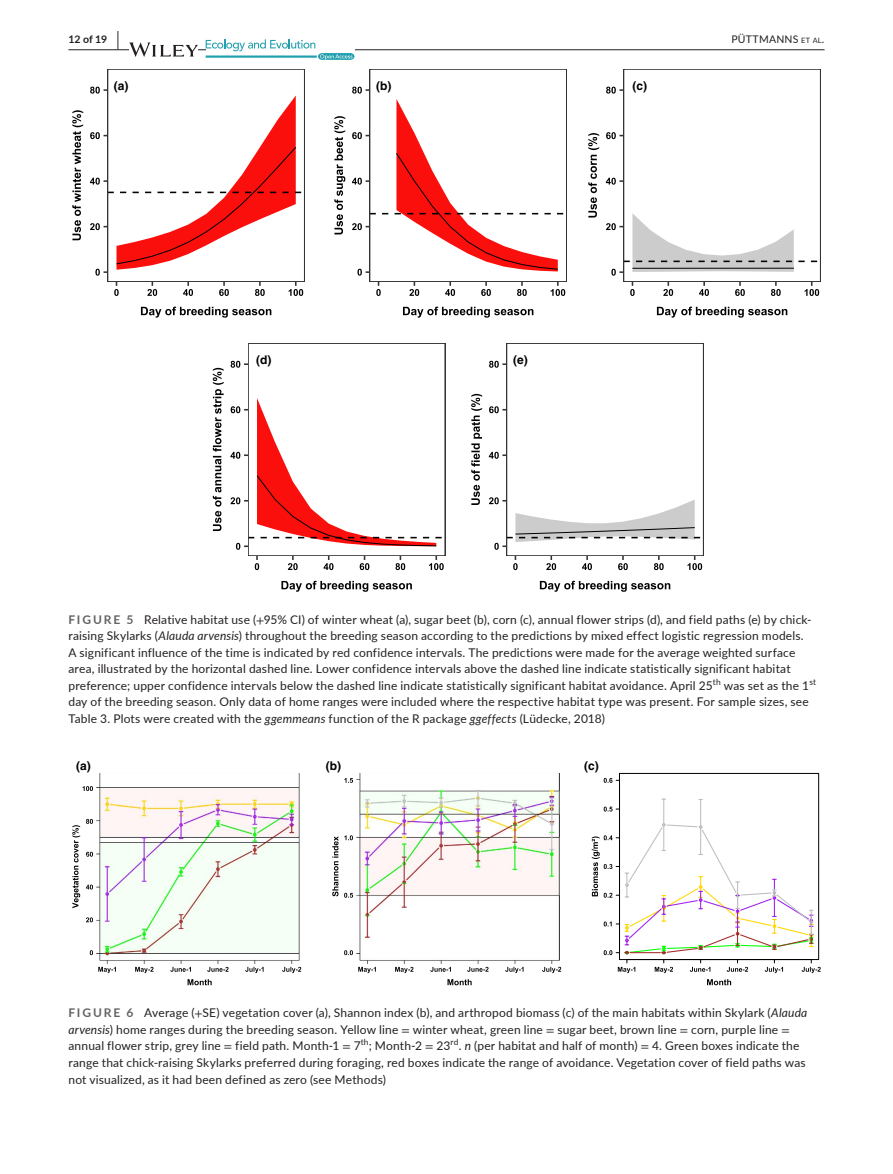
<style>
.page{position:relative;width:893px;height:1174px;background:#fff}
.page>*{position:absolute;margin:0;border:0;box-sizing:border-box;transform-origin:0 0}
.t1{font:12px/16.5px "Lato";letter-spacing:.015em;color:#231f20}
.t2{font:700 12px "Helvetica";color:#000}
.t3{font:10.5px "Lato";letter-spacing:.02em;color:#231f20}
.t4{font:700 10.5px "Lato";color:#231f20}
.t5{font:8.4px "Lato";color:#231f20}
.s1{font-size:19.5px}
.s2{font-style:inherit}
.s3{font-size:7.35px}
.s4{font-weight:700;color:#636366}
.s5{font-family:"STIX"}
.s6{font-style:italic}
</style>
<div class="page">
<hr style="left:68px;top:49px;width:756px;height:1px;background:#231f20">
<svg style="left:129px;top:42px;width:69px;height:15px"></svg>
<svg style="left:206px;top:39px;width:148px;height:21px"></svg>
<div style="left:108px;top:69px;width:197px;height:213px;border:2px solid #333"></div>
<svg style="left:90px;top:87px;width:212px;height:189px"></svg>
<svg style="left:114px;top:282px;width:151px;height:14px"></svg>
<svg style="left:289px;top:282px;width:14px;height:14px"></svg>
<svg style="left:141px;top:307px;width:130px;height:11px"></svg>
<svg style="left:72px;top:110px;width:11px;height:130px"></svg>
<div style="left:370px;top:69px;width:197px;height:213px;border:2px solid #333"></div>
<svg style="left:352px;top:87px;width:213px;height:189px"></svg>
<svg style="left:376px;top:282px;width:151px;height:14px"></svg>
<svg style="left:551px;top:282px;width:14px;height:14px"></svg>
<svg style="left:403px;top:307px;width:130px;height:11px"></svg>
<svg style="left:334px;top:116px;width:11px;height:118px"></svg>
<div style="left:623px;top:69px;width:198px;height:213px;border:2px solid #333"></div>
<svg style="left:606px;top:87px;width:17px;height:7px"></svg>
<svg style="left:606px;top:132px;width:17px;height:7px"></svg>
<svg style="left:606px;top:178px;width:17px;height:7px"></svg>
<svg style="left:606px;top:213px;width:212px;height:63px"></svg>
<svg style="left:630px;top:282px;width:151px;height:14px"></svg>
<svg style="left:804px;top:282px;width:15px;height:14px"></svg>
<svg style="left:657px;top:307px;width:130px;height:11px"></svg>
<svg style="left:588px;top:133px;width:11px;height:84px"></svg>
<div style="left:248px;top:343px;width:197px;height:213px;border:2px solid #333"></div>
<svg style="left:231px;top:361px;width:17px;height:7px"></svg>
<svg style="left:230px;top:398px;width:213px;height:152px"></svg>
<svg style="left:255px;top:556px;width:150px;height:14px"></svg>
<svg style="left:429px;top:556px;width:15px;height:14px"></svg>
<svg style="left:281px;top:581px;width:131px;height:11px"></svg>
<svg style="left:213px;top:368px;width:11px;height:163px"></svg>
<div style="left:506px;top:343px;width:198px;height:213px;border:2px solid #333"></div>
<svg style="left:489px;top:361px;width:17px;height:7px"></svg>
<svg style="left:489px;top:406px;width:17px;height:7px"></svg>
<svg style="left:489px;top:452px;width:17px;height:7px"></svg>
<svg style="left:489px;top:497px;width:212px;height:53px"></svg>
<svg style="left:513px;top:556px;width:151px;height:14px"></svg>
<svg style="left:687px;top:556px;width:15px;height:14px"></svg>
<svg style="left:540px;top:581px;width:130px;height:11px"></svg>
<svg style="left:471px;top:394px;width:11px;height:111px"></svg>
<img style="left:96px;top:773px;width:464px;height:190px">
<svg style="left:90px;top:950px;width:3px;height:5px"></svg>
<svg style="left:86px;top:917px;width:7px;height:5px"></svg>
<svg style="left:86px;top:884px;width:7px;height:5px"></svg>
<svg style="left:86px;top:851px;width:7px;height:5px"></svg>
<svg style="left:86px;top:819px;width:7px;height:5px"></svg>
<svg style="left:83px;top:786px;width:10px;height:5px"></svg>
<svg style="left:188px;top:979px;width:24px;height:6px"></svg>
<svg style="left:72px;top:825px;width:8px;height:83px"></svg>
<svg style="left:98px;top:966px;width:18px;height:7px"></svg>
<svg style="left:135px;top:966px;width:18px;height:7px"></svg>
<svg style="left:170px;top:966px;width:21px;height:5px"></svg>
<svg style="left:207px;top:966px;width:22px;height:5px"></svg>
<svg style="left:245px;top:966px;width:19px;height:7px"></svg>
<svg style="left:282px;top:966px;width:19px;height:7px"></svg>
<svg style="left:344px;top:950px;width:9px;height:5px"></svg>
<svg style="left:344px;top:892px;width:9px;height:5px"></svg>
<svg style="left:344px;top:835px;width:9px;height:5px"></svg>
<svg style="left:344px;top:778px;width:9px;height:5px"></svg>
<svg style="left:447px;top:979px;width:25px;height:6px"></svg>
<svg style="left:332px;top:836px;width:6px;height:60px"></svg>
<svg style="left:358px;top:966px;width:18px;height:7px"></svg>
<svg style="left:395px;top:966px;width:18px;height:7px"></svg>
<svg style="left:430px;top:966px;width:21px;height:5px"></svg>
<svg style="left:467px;top:966px;width:22px;height:5px"></svg>
<svg style="left:505px;top:966px;width:18px;height:7px"></svg>
<svg style="left:542px;top:966px;width:19px;height:7px"></svg>
<svg style="left:604px;top:806px;width:15px;height:5px"></svg>
<svg style="left:604px;top:778px;width:15px;height:5px"></svg>
<svg style="left:707px;top:979px;width:24px;height:6px"></svg>
<hr style="left:700px;top:799px;width:1px;height:55px;background:#bebebe">
<hr style="left:663px;top:799px;width:1px;height:51px;background:#bebebe">
<svg style="left:592px;top:823px;width:229px;height:150px"></svg>
<p class="t4" style="left:68px;top:31px;width:52px">12 of 19 <span class="s1">|</span></p>
<p class="t3" style="left:731px;top:31px;width:94px">P<span class="s2">Ü</span>TTMANNS <span class="s3">et al</span>.</p>
<p class="t2" style="left:114px;top:79px;width:16px">(a)</p>
<p class="t2" style="left:376px;top:79px;width:17px">(b)</p>
<p class="t2" style="left:632px;top:79px;width:16px">(c)</p>
<p class="t2" style="left:256px;top:353px;width:17px">(d)</p>
<p class="t2" style="left:513px;top:353px;width:16px">(e)</p>
<p class="t1" style="left:68px;top:611px;width:749px"><span class="s4">FIGURE 5</span> Relative habitat use (<span class="s5">+</span>95% CI) of winter wheat (a), sugar beet (b), corn (c), annual flower strips (d), and field paths (e) by chick&shy;raising Skylarks (<span class="s6">Alauda arvensis</span>) throughout the breeding season according to the predictions by mixed effect logistic regression models.<br>A significant influence of the time is indicated by red confidence intervals. The predictions were made for the average weighted surface area, illustrated by the horizontal dashed line. Lower confidence intervals above the dashed line indicate statistically significant habitat preference; upper confidence intervals below the dashed line indicate statistically significant habitat avoidance. April 25<sup>th</sup> was set as the 1<sup>st </sup>day of the breeding season. Only data of home ranges were included where the respective habitat type was present. For sample sizes, see Table 3. Plots were created with the <span class="s6">ggemmeans</span> function of the R package <span class="s6">ggeffects</span> (Lüdecke, 2018)</p>
<p class="t2" style="left:76px;top:758px;width:16px">(a)</p>
<p class="t2" style="left:326px;top:758px;width:17px">(b)</p>
<p class="t2" style="left:584px;top:758px;width:16px">(c)</p>
<p class="t1" style="left:68px;top:1004px;width:740px"><span class="s4">FIGURE 6</span> Average (<span class="s5">+</span>SE) vegetation cover (a), Shannon index (b), and arthropod biomass (c) of the main habitats within Skylark (<span class="s6">Alauda arvensis</span>) home ranges during the breeding season. Yellow line <span class="s5">=</span> winter wheat, green line <span class="s5">=</span> sugar beet, brown line <span class="s5">=</span> corn, purple line <span class="s5">= </span>annual flower strip, grey line <span class="s5">=</span> field path. Month-1 <span class="s5">=</span> 7</p>
<p class="t5" style="left:361px;top:1036px;width:9px">th</p>
<p class="t1" style="left:369px;top:1037px;width:83px">; Month-2 <span class="s5">=</span> 23</p>
<p class="t5" style="left:451px;top:1036px;width:9px">rd</p>
<p class="t1" style="left:68px;top:1037px;width:739px;text-indent:390px">. <span class="s6">n</span> (per habitat and half of month) <span class="s5">=</span> 4. Green boxes indicate the range that chick-raising Skylarks preferred during foraging, red boxes indicate the range of avoidance. Vegetation cover of field paths was not visualized, as it had been defined as zero (see Methods)</p>
</div>
